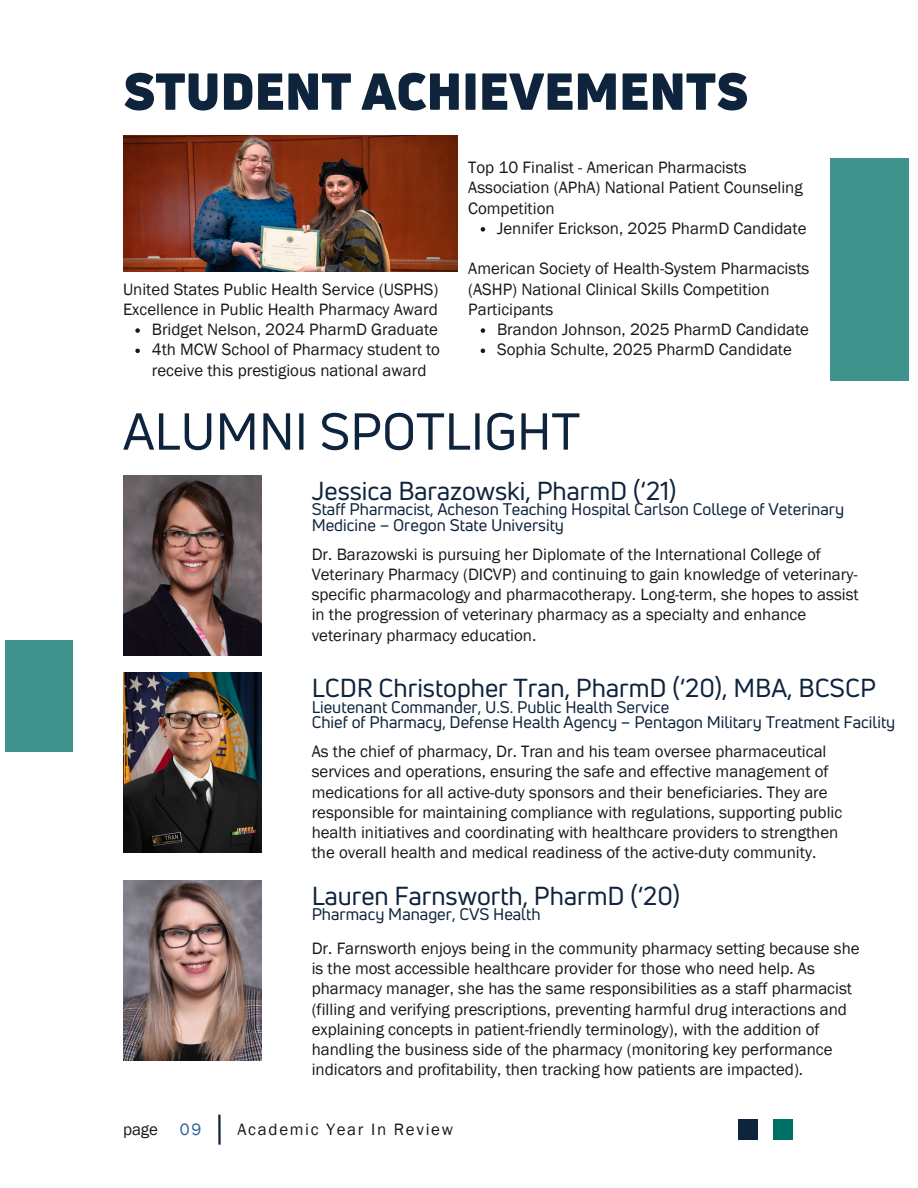
<style>
.page{position:relative;width:918px;height:1188px;background:#fff}
.page>*{position:absolute;margin:0;border:0;box-sizing:border-box;transform-origin:0 0}
.t1{font:900 50.85px "Uni Neue";color:#0e233c}
.t2{font:50.85px "Uni Neue";color:#0e233c}
.t3{font:25.5px "Uni Neue";color:#0e233c}
.t4{font:16.95px/20.2px "Franklin Gothic";color:#191717}
.t5{font:16.95px "Franklin Gothic";letter-spacing:.1em;color:#191717}
.t6{font:16.95px "Franklin Gothic";color:#2f6195}
.t7{font:16.5px/15.8px "Uni Neue";color:#0e233c}
</style>
<div class="page">
<hr style="left:218px;top:1115px;width:3px;height:30px;background:#0e233c">
<div style="left:738px;top:1120px;width:20px;height:20px;background:#0e233c"></div>
<div style="left:773px;top:1120px;width:20px;height:20px;background:#007066"></div>
<svg style="left:135px;top:328px;width:5px;height:5px"></svg>
<svg style="left:135px;top:349px;width:5px;height:4px"></svg>
<div style="left:830px;top:158px;width:79px;height:223px;background:#40938c"></div>
<div style="left:5px;top:641px;width:68px;height:111px;background:#40938c"></div>
<svg style="left:481px;top:227px;width:4px;height:5px"></svg>
<svg style="left:481px;top:328px;width:4px;height:5px"></svg>
<svg style="left:481px;top:349px;width:4px;height:4px"></svg>
<img style="left:123px;top:136px;width:334px;height:136px">
<img style="left:123px;top:673px;width:138px;height:180px">
<img style="left:123px;top:476px;width:138px;height:180px">
<img style="left:123px;top:881px;width:138px;height:180px">
<p class="t1" style="left:123px;top:56px;width:627px">STUDENT ACHIEVEMENTS</p>
<p class="t4" style="left:468px;top:157px;width:336px">Top 10 Finalist - American Pharmacists<br>Association (APhA) National Patient Counseling<br>Competition</p>
<p class="t4" style="left:497px;top:218px;width:311px">Jennifer Erickson, 2025 PharmD Candidate</p>
<h2 class="t4" style="left:468px;top:258px;width:343px">American Society of Health-System Pharmacists (ASHP) National Clinical Skills Competition<br>Participants</h2>
<p class="t4" style="left:497px;top:319px;width:314px">Brandon Johnson, 2025 PharmD Candidate</p>
<p class="t4" style="left:497px;top:339px;width:296px">Sophia Schulte, 2025 PharmD Candidate</p>
<p class="t4" style="left:123px;top:279px;width:317px">United States Public Health Service (USPHS)<br>Excellence in Public Health Pharmacy Award</p>
<p class="t4" style="left:152px;top:319px;width:288px">Bridget Nelson, 2024 PharmD Graduate</p>
<p class="t4" style="left:152px;top:339px;width:290px">4th MCW School of Pharmacy student to receive this prestigious national award</p>
<p class="t2" style="left:123px;top:396px;width:459px">ALUMNI SPOTLIGHT</p>
<h3 class="t3" style="left:312px;top:473px;width:366px">Jessica Barazowski, PharmD (‘21)</h3>
<p class="t7" style="left:312px;top:501px;width:534px">Staff Pharmacist, Acheson Teaching Hospital Carlson College of Veterinary<br>Medicine – Oregon State University</p>
<p class="t4" style="left:312px;top:544px;width:549px">Dr. Barazowski is pursuing her Diplomate of the International College of Veterinary Pharmacy (DICVP) and continuing to gain knowledge of veterinary&shy;specific pharmacology and pharmacotherapy. Long-term, she hopes to assist in the progression of veterinary pharmacy as a specialty and enhance veterinary pharmacy education.</p>
<p class="t3" style="left:312px;top:670px;width:566px">LCDR Christopher Tran, PharmD (‘20), MBA, BCSCP</p>
<p class="t7" style="left:312px;top:699px;width:359px">Lieutenant Commander, U.S. Public Health Service</p>
<p class="t7" style="left:312px;top:714px;width:585px">Chief of Pharmacy, Defense Health Agency – Pentagon Military Treatment Facility</p>
<p class="t4" style="left:312px;top:741px;width:532px">As the chief of pharmacy, Dr. Tran and his team oversee pharmaceutical services and operations, ensuring the safe and effective management of medications for all active-duty sponsors and their beneficiaries. They are responsible for maintaining compliance with regulations, supporting public health initiatives and coordinating with healthcare providers to strengthen the overall health and medical readiness of the active-duty community.</p>
<p class="t3" style="left:312px;top:878px;width:370px">Lauren Farnsworth, PharmD (‘20)</p>
<p class="t7" style="left:312px;top:906px;width:230px">Pharmacy Manager, CVS Health</p>
<p class="t4" style="left:312px;top:938px;width:550px">Dr. Farnsworth enjoys being in the community pharmacy setting because she is the most accessible healthcare provider for those who need help. As pharmacy manager, she has the same responsibilities as a staff pharmacist (filling and verifying prescriptions, preventing harmful drug interactions and explaining concepts in patient-friendly terminology), with the addition of handling the business side of the pharmacy (monitoring key performance indicators and profitability, then tracking how patients are impacted).</p>
<h1 class="t4" style="left:123px;top:1119px;width:37px">page</h1>
<p class="t6" style="left:180px;top:1119px;width:23px">09</p>
<p class="t5" style="left:238px;top:1119px;width:217px">Academic Year In Review</p>
</div>
